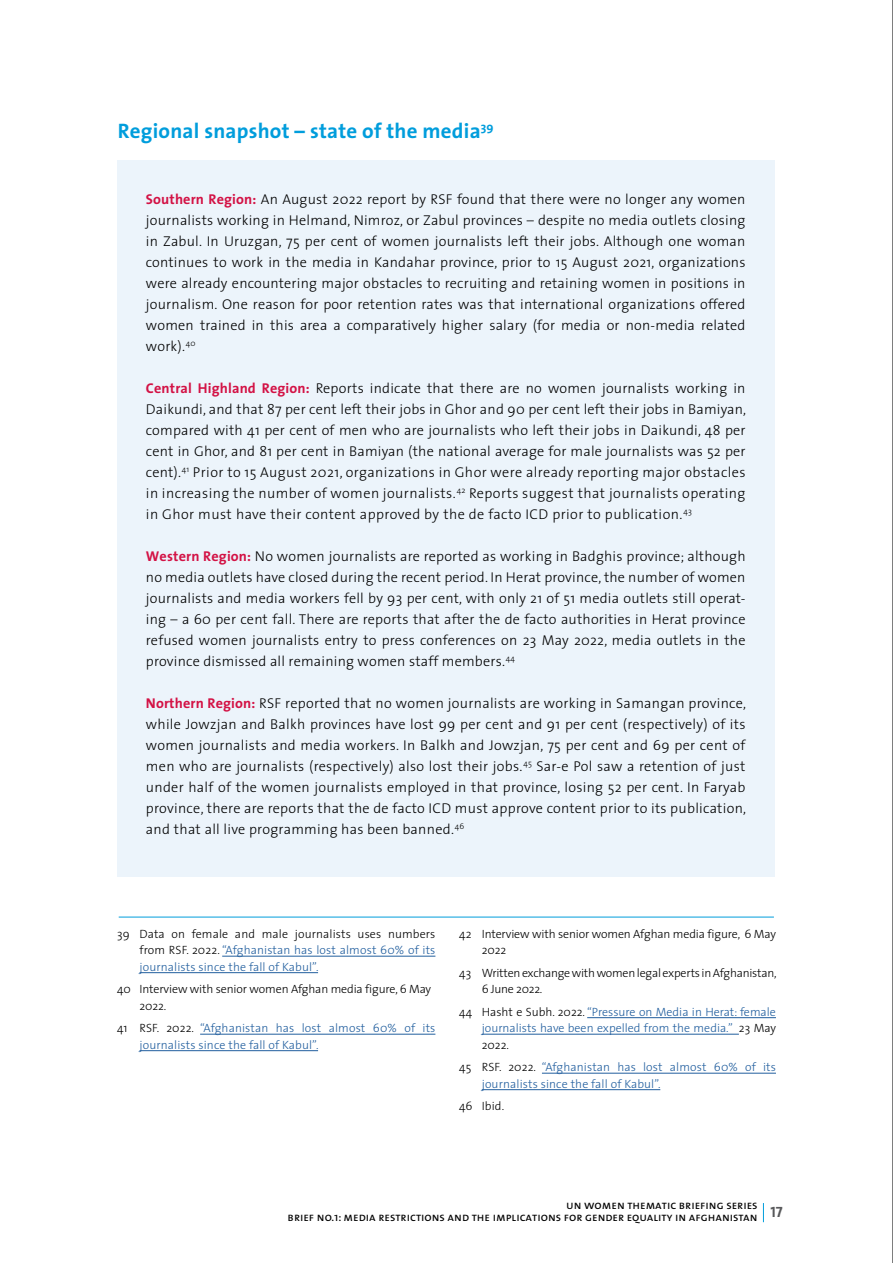
<style>
.page{position:relative;width:893px;height:1263px;background:#fff}
.page>*{position:absolute;margin:0;border:0;box-sizing:border-box;transform-origin:0 0}
.t1{font:700 21px "The Sans";letter-spacing:.01em;color:#009ddc}
.t2{font:300 14.25px/21px "The Sans";letter-spacing:.015em;color:#000;text-align:justify}
.t3{font:300 12px/16.5px "The Sans";letter-spacing:.01em;color:#215e9e;text-align:justify}
.t4{font:300 12px/16.5px "The Sans";letter-spacing:-.01em;color:#000}
.t5{font:12px/12px "The Sans Regular Caps";color:#000}
.s1{font-weight:700;color:#d31245}
.s2{color:#000}
.s3{font-size:9.15px}
</style>
<div class="page">
<svg style="left:763px;top:1203px;width:1px;height:19px"></svg>
<hr style="left:892px;top:0;width:1px;height:1263px;background:#000">
<div style="left:117px;top:160px;width:657px;height:716px;background:#ecf4fb"></div>
<hr style="left:222px;top:956px;width:213px;height:1px;background:#215e9e">
<hr style="left:140px;top:972px;width:178px;height:1px;background:#215e9e">
<hr style="left:200px;top:1034px;width:235px;height:1px;background:#215e9e">
<hr style="left:140px;top:1050px;width:178px;height:1px;background:#215e9e">
<hr style="left:587px;top:1017px;width:189px;height:1px;background:#215e9e">
<hr style="left:482px;top:1034px;width:257px;height:1px;background:#215e9e">
<hr style="left:542px;top:1073px;width:234px;height:1px;background:#215e9e">
<hr style="left:482px;top:1089px;width:178px;height:1px;background:#215e9e">
<hr style="left:119px;top:917px;width:655px;height:1px;background:#009ddc">
<h1 class="t1" style="left:118px;top:114px;width:377px">Regional snapshot – state of the media<sup>39</sup></h1>
<p class="t2" style="left:146px;top:188px;width:601px"><span class="s1">Southern Region:</span> An August 2022 report by RSF found that there were no longer any women journalists working in Helmand, Nimroz, or Zabul provinces – despite no media outlets closing in Zabul. In Uruzgan, 75 per cent of women journalists left their jobs. Although one woman continues to work in the media in Kandahar province, prior to 15 August 2021, organizations were already encountering major obstacles to recruiting and retaining women in positions in journalism. One reason for poor retention rates was that international organizations offered women trained in this area a comparatively higher salary (for media or non-media related work).<sup>40</sup></p>
<p class="t2" style="left:146px;top:377px;width:602px"><span class="s1">Central Highland Region:</span> Reports indicate that there are no women journalists working in Daikundi, and that 87 per cent left their jobs in Ghor and 90 per cent left their jobs in Bamiyan, compared with 41 per cent of men who are journalists who left their jobs in Daikundi, 48 per cent in Ghor, and 81 per cent in Bamiyan (the national average for male journalists was 52 per cent).<sup>41</sup> Prior to 15 August 2021, organizations in Ghor were already reporting major obstacles in increasing the number of women journalists.<sup>42</sup> Reports suggest that journalists operating in Ghor must have their content approved by the de facto ICD prior to publication.<sup>43</sup></p>
<p class="t2" style="left:146px;top:545px;width:601px"><span class="s1">Western Region:</span> No women journalists are reported as working in Badghis province; although no media outlets have closed during the recent period. In Herat province, the number of women journalists and media workers fell by 93 per cent, with only 21 of 51 media outlets still operat&shy;ing – a 60 per cent fall. There are reports that after the de facto authorities in Herat province refused women journalists entry to press conferences on 23 May 2022, media outlets in the province dismissed all remaining women staff members.<sup>44</sup></p>
<p class="t2" style="left:146px;top:692px;width:602px"><span class="s1">Northern Region:</span> RSF reported that no women journalists are working in Samangan province, while Jowzjan and Balkh provinces have lost 99 per cent and 91 per cent (respectively) of its women journalists and media workers. In Balkh and Jowzjan, 75 per cent and 69 per cent of men who are journalists (respectively) also lost their jobs.<sup>45</sup> Sar-e Pol saw a retention of just under half of the women journalists employed in that province, losing 52 per cent. In Faryab province, there are reports that the de facto ICD must approve content prior to its publication, and that all live programming has been banned.<sup>46</sup></p>
<p class="t3" style="left:140px;top:925px;width:297px;text-indent:-22px"><span class="s2">39 Data on female and male journalists uses numbers from RSF. 2022.</span> “Afghanistan has lost almost 60% of its journalists since the fall of Kabul”.</p>
<p class="t4" style="left:140px;top:980px;width:293px;text-indent:-22px">40 Interview with senior women Afghan media figure, 6 May<br>2022.</p>
<p class="t3" style="left:140px;top:1019px;width:297px;text-indent:-22px"><span class="s2">41 RSF. 2022.</span> “Afghanistan has lost almost 60% of its journalists since the fall of Kabul”.</p>
<p class="t4" style="left:482px;top:925px;width:296px;text-indent:-22px">42 Interview with senior women Afghan media figure, 6 May<br>2022</p>
<p class="t4" style="left:482px;top:964px;width:296px;text-indent:-22px">43 Written exchange with women legal experts in Afghanistan,<br>6 June 2022.</p>
<p class="t3" style="left:482px;top:1003px;width:296px;text-indent:-22px"><span class="s2">44 Hasht e Subh. 2022.</span> “Pressure on Media in Herat: female journalists have been expelled from the media.” <span class="s2">23 May 2022.</span></p>
<p class="t3" style="left:482px;top:1058px;width:296px;text-indent:-22px"><span class="s2">45 RSF. 2022.</span> “Afghanistan has lost almost 60% of its journalists since the fall of Kabul”.</p>
<p class="t4" style="left:459px;top:1097px;width:46px">46 Ibid.</p>
<p class="t5" style="left:288px;top:1199px;width:496px;text-indent:278px">un women thematic briefing series brief no.<span class="s3">1</span>: media restrictions and the implications for gender equality in afghanistan <sup>17</sup></p>
</div>
